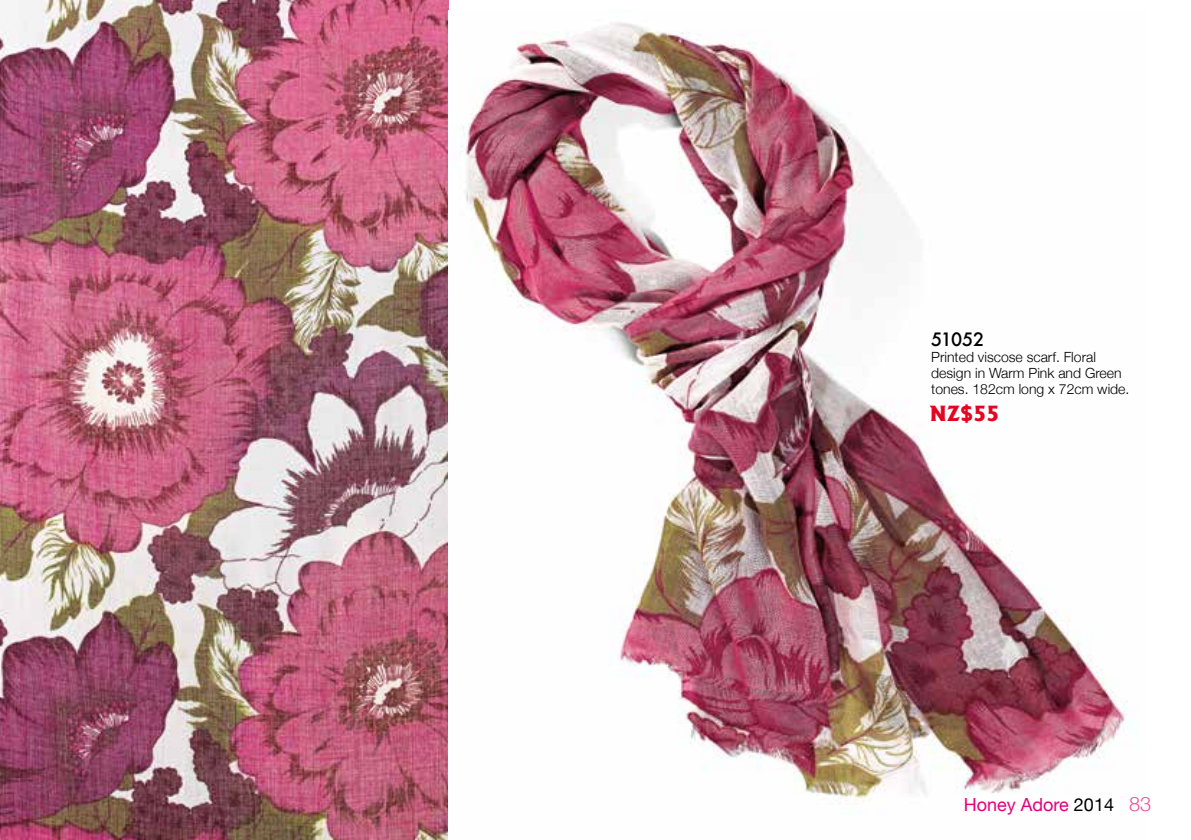
<style>
.page{position:relative;width:1191px;height:840px;background:#fff}
.page>*{position:absolute;margin:0;border:0;box-sizing:border-box;transform-origin:0 0}
.t1{font:800 20px "Albertus";color:#e40521}
.t2{font:18px "Helvetica Neue";color:#e5007d}
.t3{font:500 18px "Futura";letter-spacing:-.03em;color:#000}
.t4{font:300 14px/16px "Helvetica Neue";color:#000}
.s1{color:#000}
.s2{font-weight:300;font-size:20px;color:#ea5297}
</style>
<div class="page">
<img style="left:0;top:0;width:448px;height:839px">
<img style="left:460px;top:22px;width:673px;height:782px">
<p class="t3" style="left:931px;top:327px;width:55px">51052</p>
<p class="t4" style="left:931px;top:348px;width:200px">Printed viscose scarf. Floral design in Warm Pink and Green tones. 182cm long x 72cm wide.</p>
<h1 class="t1" style="left:929px;top:405px;width:72px">NZ$55</h1>
<p class="t2" style="left:964px;top:790px;width:189px">Honey Adore <span class="s1">2014</span> <span class="s2">83</span></p>
</div>
